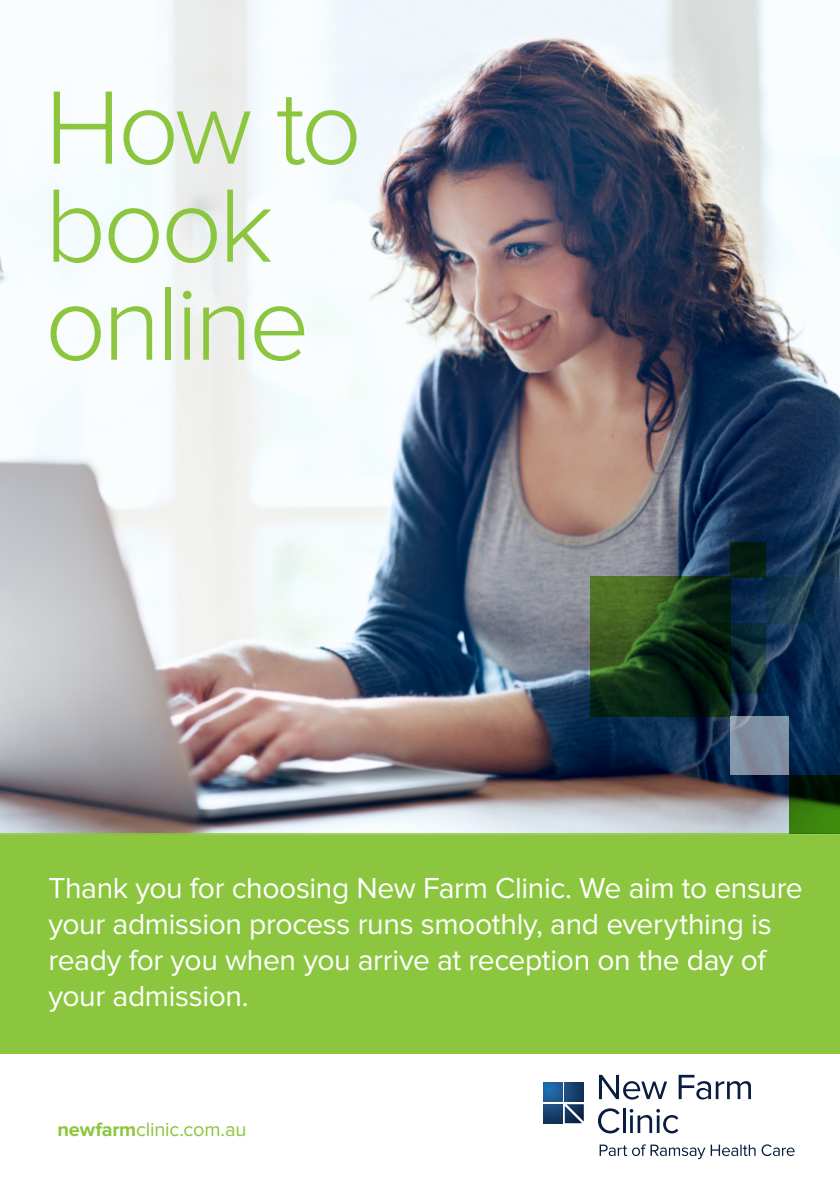
<style>
.page{position:relative;width:840px;height:1191px;background:#fff}
.page>*{position:absolute;margin:0;border:0;box-sizing:border-box;transform-origin:0 0}
.t1{font:300 108px/98px "Proxima Nova";letter-spacing:-.04em;color:#8bc63e}
.Sub_Head_1_Proxima{font:30px/36px "Proxima Nova";letter-spacing:-.015em;color:#fff}
.t2{font:20px "Proxima Nova";letter-spacing:-.01em;color:#8bc63e}
.s1{font-weight:700}
</style>
<div class="page">
<img style="left:0;top:0;width:839px;height:833px">
<div style="left:0;top:833px;width:839px;height:220px;background:#8bc63e"></div>
<svg style="left:590px;top:576px;width:140px;height:140px;background:#22411a"></svg>
<svg style="left:730px;top:716px;width:58px;height:59px;background:#818fa2"></svg>
<svg style="left:765px;top:577px;width:47px;height:47px;background:#1a394f"></svg>
<svg style="left:695px;top:624px;width:70px;height:70px;background:#08211e"></svg>
<div style="left:730px;top:542px;width:35px;height:35px;background:#051b10"></div>
<svg style="left:812px;top:541px;width:27px;height:35px"></svg>
<svg style="left:788px;top:775px;width:51px;height:58px;background:#214d0b"></svg>
<svg style="left:543px;top:1082px;width:19px;height:19px"></svg>
<svg style="left:564px;top:1082px;width:19px;height:19px"></svg>
<svg style="left:543px;top:1104px;width:19px;height:19px"></svg>
<svg style="left:564px;top:1104px;width:19px;height:19px"></svg>
<svg style="left:599px;top:1144px;width:195px;height:15px"></svg>
<svg style="left:599px;top:1074px;width:67px;height:25px"></svg>
<svg style="left:678px;top:1074px;width:72px;height:25px"></svg>
<svg style="left:598px;top:1108px;width:21px;height:25px"></svg>
<hr style="left:622px;top:1108px;width:3px;height:25px;background:#081d3f">
<svg style="left:629px;top:1109px;width:49px;height:24px"></svg>
<p class="t1" style="left:45px;top:80px;width:319px">How to</p>
<p class="t1" style="left:45px;top:178px;width:266px">book online</p>
<p class="Sub_Head_1_Proxima" style="left:48px;top:870px;width:755px">Thank you for choosing New Farm Clinic. We aim to ensure your admission process runs smoothly, and everything is ready for you when you arrive at reception on the day of your admission.</p>
<p class="t2" style="left:58px;top:1117px;width:190px"><span class="s1">newfarm</span>clinic.com.au</p>
</div>
